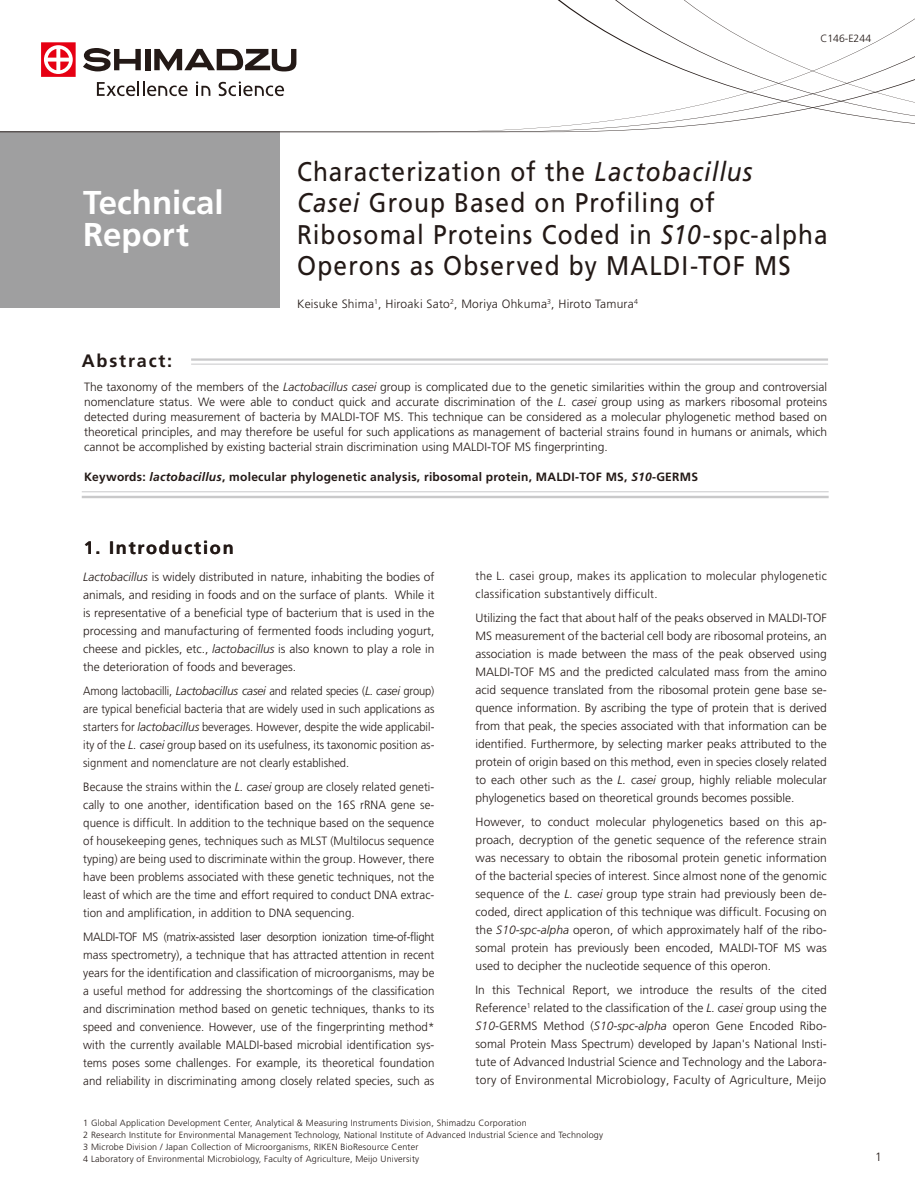
<style>
.page{position:relative;width:915px;height:1191px;background:#fff}
.page>*{position:absolute;margin:0;border:0;box-sizing:border-box;transform-origin:0 0}
.t1{font:700 33px/31.5px "Frutiger";color:#fff}
.t2{font:27px/31.5px "Frutiger";letter-spacing:.045em;color:#231916;scale:.91 1}
.t3{font:700 18px "Frutiger";letter-spacing:.1em;color:#231916}
.t4{font:300 12px/18px "Frutiger";letter-spacing:.005em;color:#231916;text-align:justify}
.t5{font:300 12px/18px "Frutiger";letter-spacing:.005em;color:#231916;text-align:justify;scale:.96 1}
.t6{font:300 12px/18px "Frutiger";letter-spacing:.005em;color:#231916;text-align:justify;scale:.93 1}
.t7{font:300 12px/18px "Frutiger";letter-spacing:.025em;color:#231916;scale:.96 1}
.t8{font:700 12px "Frutiger";letter-spacing:.02em;color:#231916}
.t9{font:300 10.5px "Frutiger";color:#231916}
.t10{font:300 9px/12px "Frutiger";letter-spacing:.02em;color:#231916}
.s1{font-style:italic}
</style>
<div class="page">
<div style="left:0;top:132px;width:279px;height:176px;background:#9f9fa0"></div>
<hr style="left:82px;top:496px;width:746px;height:2px;background:#c9c9ca">
<hr style="left:82px;top:491px;width:746px;height:1px;background:#c9c9ca">
<hr style="left:191px;top:358px;width:636px;height:3px;background:#c9c9ca">
<hr style="left:191px;top:364px;width:636px;height:1px;background:#c9c9ca">
<svg style="left:0;top:42px;width:434px;height:90px"></svg>
<svg style="left:560px;top:0;width:354px;height:132px"></svg>
<h1 class="t1" style="left:83px;top:189px;width:142px">Technical<br>Report</h1>
<p class="t9" style="left:820px;top:34px;width:52px">C146-E244</p>
<h2 class="t2" style="left:297px;top:158px;width:584px">Characterization of the <span class="s1">Lactobacillus<br>Casei</span> Group Based on Profiling of Ribosomal Proteins Coded in <span class="s1">S10</span>-spc-alpha Operons as Observed by MALDI-TOF MS</h2>
<p class="t4" style="left:297px;top:295px;width:342px">Keisuke Shima<sup>1</sup>, Hiroaki Sato<sup>2</sup>, Moriya Ohkuma<sup>3</sup>, Hiroto Tamura<sup>4</sup></p>
<h3 class="t3" style="left:82px;top:353px;width:92px">Abstract:</h3>
<p class="t4" style="left:84px;top:380px;width:744px;line-height:15px">The taxonomy of the members of the <span class="s1">Lactobacillus casei</span> group is complicated due to the genetic similarities within the group and controversial nomenclature status. We were able to conduct quick and accurate discrimination of the <span class="s1">L. casei</span> group using as markers ribosomal proteins detected during measurement of bacteria by MALDI-TOF MS. This technique can be considered as a molecular phylogenetic method based on theoretical principles, and may therefore be useful for such applications as management of bacterial strains found in humans or animals, which cannot be accomplished by existing bacterial strain discrimination using MALDI-TOF MS fingerprinting.</p>
<p class="t8" style="left:84px;top:471px;width:615px">Keywords: <span class="s1">lactobacillus</span>, molecular phylogenetic analysis, ribosomal protein, MALDI-TOF MS, <span class="s1">S10</span>-GERMS</p>
<h3 class="t3" style="left:84px;top:540px;width:151px">1. Introduction</h3>
<p class="t7" style="left:475px;top:567px;width:367px">the L. casei group, makes its application to molecular phylogenetic classification substantively difficult.</p>
<p class="t4" style="left:475px;top:609px;width:352px">Utilizing the fact that about half of the peaks observed in MALDI-TOF MS measurement of the bacterial cell body are ribosomal proteins, an association is made between the mass of the peak observed using MALDI-TOF MS and the predicted calculated mass from the amino acid sequence translated from the ribosomal protein gene base se&shy;quence information. By ascribing the type of protein that is derived from that peak, the species associated with that information can be identified. Furthermore, by selecting marker peaks attributed to the protein of origin based on this method, even in species closely related to each other such as the <span class="s1">L. casei</span> group, highly reliable molecular phylogenetics based on theoretical grounds becomes possible.</p>
<p class="t4" style="left:475px;top:813px;width:352px">However, to conduct molecular phylogenetics based on this ap&shy;proach, decryption of the genetic sequence of the reference strain was necessary to obtain the ribosomal protein genetic information of the bacterial species of interest. Since almost none of the genomic sequence of the <span class="s1">L. casei</span> group type strain had previously been de&shy;coded, direct application of this technique was difficult. Focusing on the <span class="s1">S10-spc-alpha</span> operon, of which approximately half of the ribo&shy;somal protein has previously been encoded, MALDI-TOF MS was used to decipher the nucleotide sequence of this operon.</p>
<p class="t4" style="left:475px;top:981px;width:352px">In this Technical Report, we introduce the results of the cited Reference<sup>1</sup> related to the classification of the <span class="s1">L. casei</span> group using the <span class="s1">S10</span>-GERMS Method (<span class="s1">S10-spc-alpha</span> operon Gene Encoded Ribo&shy;somal Protein Mass Spectrum) developed by Japan's National Insti&shy;tute of Advanced Industrial Science and Technology and the Labora&shy;tory of Environmental Microbiology, Faculty of Agriculture, Meijo</p>
<p class="t10" style="left:83px;top:1117px;width:521px">1 Global Application Development Center, Analytical &amp; Measuring Instruments Division, Shimadzu Corporation<br>2 Research Institute for Environmental Management Technology, National Institute of Advanced Industrial Science and Technology 3 Microbe Division / Japan Collection of Microorganisms, RIKEN BioResource Center<br>4 Laboratory of Environmental Microbiology, Faculty of Agriculture, Meijo University</p>
<p class="t4" style="left:83px;top:568px;width:352px"><span class="s1">Lactobacillus</span> is widely distributed in nature, inhabiting the bodies of animals, and residing in foods and on the surface of plants. While it is representative of a beneficial type of bacterium that is used in the processing and manufacturing of fermented foods including yogurt, cheese and pickles, etc., <span class="s1">lactobacillus</span> is also known to play a role in the deterioration of foods and beverages.</p>
<p class="t6" style="left:83px;top:682px;width:379px">Among lactobacilli, <span class="s1">Lactobacillus casei</span> and related species (<span class="s1">L. casei</span> group) are typical beneficial bacteria that are widely used in such applications as starters for <span class="s1">lactobacillus</span> beverages. However, despite the wide applicabil&shy;ity of the <span class="s1">L. casei</span> group based on its usefulness, its taxonomic position as&shy;signment and nomenclature are not clearly established.</p>
<p class="t5" style="left:83px;top:778px;width:367px">Because the strains within the <span class="s1">L. casei</span> group are closely related geneti&shy;cally to one another, identification based on the 16S rRNA gene se&shy;quence is difficult. In addition to the technique based on the sequence of housekeeping genes, techniques such as MLST (Multilocus sequence typing) are being used to discriminate within the group. However, there have been problems associated with these genetic techniques, not the least of which are the time and effort required to conduct DNA extrac&shy;tion and amplification, in addition to DNA sequencing.</p>
<p class="t5" style="left:83px;top:928px;width:367px">MALDI-TOF MS (matrix-assisted laser desorption ionization time-of-flight mass spectrometry), a technique that has attracted attention in recent years for the identification and classification of microorganisms, may be a useful method for addressing the shortcomings of the classification and discrimination method based on genetic techniques, thanks to its speed and convenience. However, use of the fingerprinting method* with the currently available MALDI-based microbial identification sys&shy;tems poses some challenges. For example, its theoretical foundation and reliability in discriminating among closely related species, such as</p>
<p class="t4" style="left:874px;top:1148px;width:8px">1</p>
</div>
